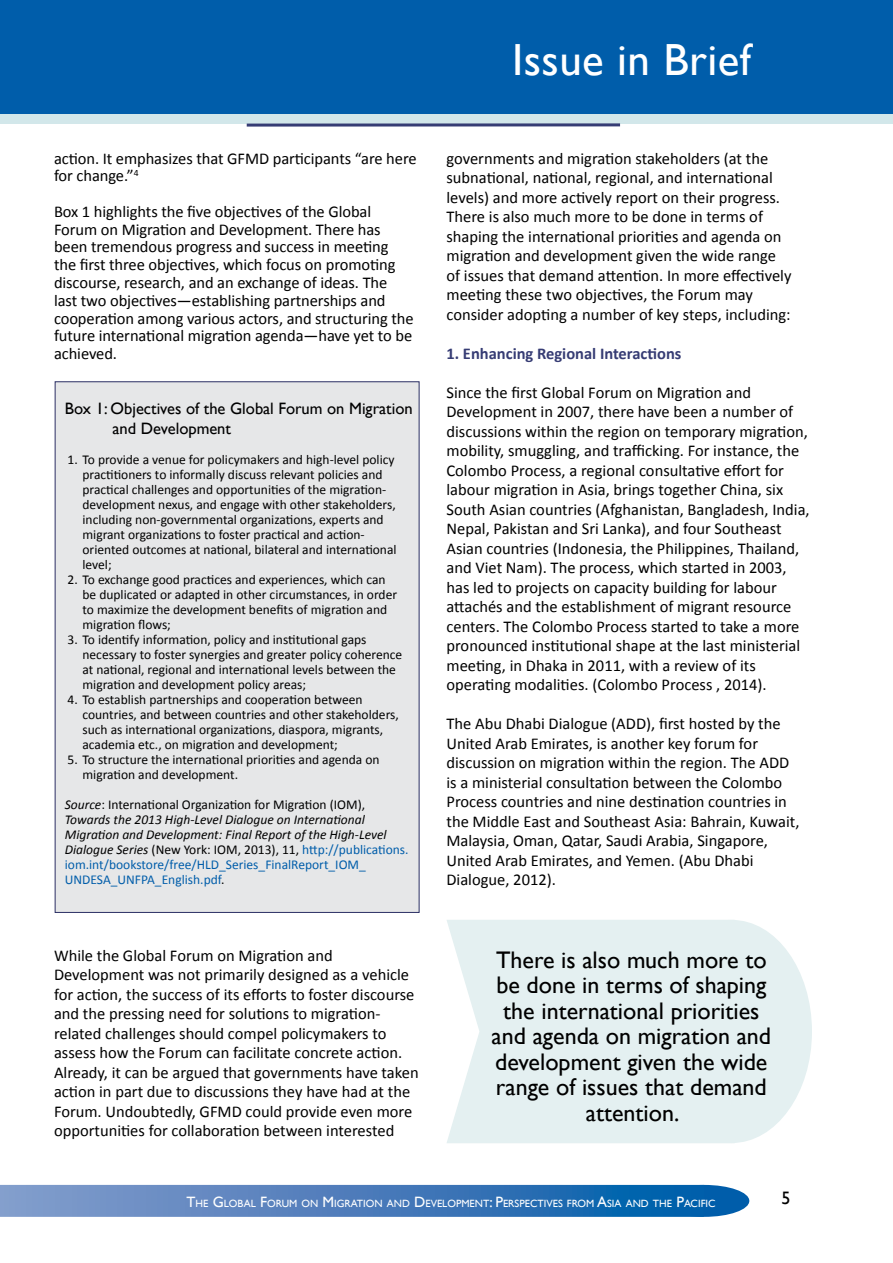
<style>
.page{position:relative;width:893px;height:1263px;background:#fff}
.page>*{position:absolute;margin:0;border:0;box-sizing:border-box;transform-origin:0 0}
.t1{font:45px "Gill Sans";letter-spacing:.01em;color:#fff}
.t2{font:24px/25.5px "Gill Sans";color:#000;text-align:center}
.t3{font:18px "Gill Sans";color:#000}
.t4{font:16.5px/19.5px "Calibri";color:#000}
.t5{font:16.5px/19.8px "Gill Sans";color:#000}
.t6{font:700 16.5px "Calibri";color:#363c74}
.t7{font:13.5px/15px "Calibri";color:#000}
.t8{font:italic 13.5px/15px "Calibri";color:#000}
.t9{font:10.5px "Gill Sans";color:#fff}
.s1{font-style:normal}
.s2{font-style:normal;color:#005daa}
.s3{font-size:15px}
</style>
<div class="page">
<div style="left:0;top:114px;width:893px;height:9px;background:#d2e7ea"></div>
<div style="left:0;top:0;width:893px;height:114px;background:#005daa"></div>
<div style="left:659px;top:1185px;width:90px;height:32px;background:#005daa;border-radius:50%"></div>
<svg style="left:0;top:1185px;width:698px;height:32px;background:#487dba"></svg>
<svg style="left:247px;top:123px;width:373px;height:4px"></svg>
<div style="left:55px;top:381px;width:364px;height:532px;background:#e6e7e8;border:1px solid #2b2f64"></div>
<svg style="left:447px;top:920px;width:277px;height:223px;background:#e5f1f1"></svg>
<div style="left:652px;top:920px;width:160px;height:223px;background:#e4f0f1;border-radius:50%"></div>
<h1 class="t1" style="left:512px;top:34px;width:240px">Issue in Brief</h1>
<p class="t4" style="left:54px;top:148px;width:364px;line-height:17.7px">action. It emphasizes that GFMD participants “are here for change.”<sup>4</sup></p>
<p class="t4" style="left:54px;top:202px;width:361px;line-height:17.7px">Box 1 highlights the five objectives of the Global Forum on Migration and Development. There has been tremendous progress and success in meeting the first three objectives, which focus on promoting discourse, research, and an exchange of ideas. The last two objectives—establishing partnerships and cooperation among various actors, and structuring the future international migration agenda—have yet to be achieved.</p>
<p class="t5" style="left:113px;top:399px;width:302px;text-indent:-48px">Box 1: Objectives of the Global Forum on Migration and Development</p>
<p class="t7" style="left:82px;top:452px;width:316px;text-indent:-15px">1. To provide a venue for policymakers and high-level policy practitioners to informally discuss relevant policies and practical challenges and opportunities of the migration&shy;development nexus, and engage with other stakeholders, including non-governmental organizations, experts and migrant organizations to foster practical and action&shy;oriented outcomes at national, bilateral and international level;</p>
<p class="t7" style="left:82px;top:572px;width:316px;text-indent:-15px">2. To exchange good practices and experiences, which can be duplicated or adapted in other circumstances, in order to maximize the development benefits of migration and migration flows;</p>
<p class="t7" style="left:82px;top:632px;width:321px;text-indent:-15px">3. To identify information, policy and institutional gaps necessary to foster synergies and greater policy coherence at national, regional and international levels between the migration and development policy areas;</p>
<p class="t7" style="left:82px;top:692px;width:318px;text-indent:-15px">4. To establish partnerships and cooperation between countries, and between countries and other stakeholders, such as international organizations, diaspora, migrants, academia etc., on migration and development;</p>
<p class="t7" style="left:82px;top:752px;width:299px;text-indent:-15px">5. To structure the international priorities and agenda on migration and development.</p>
<p class="t8" style="left:65px;top:797px;width:345px">Source<span class="s1">: International Organization for Migration (IOM), </span>Towards the 2013 High-Level Dialogue on International Migration and Development: Final Report of the High-Level Dialogue Series <span class="s1">(New York: IOM, 2013), 11,</span> <span class="s2">http://publications. iom.int/bookstore/free/HLD_Series_FinalReport_IOM_ UNDESA_UNFPA_English.pdf</span><span class="s1">.</span></p>
<p class="t4" style="left:54px;top:945px;width:366px">While the Global Forum on Migration and Development was not primarily designed as a vehicle for action, the success of its efforts to foster discourse and the pressing need for solutions to migration&shy;related challenges should compel policymakers to assess how the Forum can facilitate concrete action.<br>Already, it can be argued that governments have taken action in part due to discussions they have had at the Forum. Undoubtedly, GFMD could provide even more opportunities for collaboration between interested</p>
<p class="t4" style="left:446px;top:148px;width:347px">governments and migration stakeholders (at the subnational, national, regional, and international levels) and more actively report on their progress.<br>There is also much more to be done in terms of shaping the international priorities and agenda on migration and development given the wide range of issues that demand attention. In more effectively meeting these two objectives, the Forum may consider adopting a number of key steps, including:</p>
<p class="t6" style="left:446px;top:343px;width:236px">1. Enhancing Regional Interactions</p>
<p class="t4" style="left:446px;top:382px;width:365px">Since the first Global Forum on Migration and Development in 2007, there have been a number of discussions within the region on temporary migration, mobility, smuggling, and trafficking. For instance, the Colombo Process, a regional consultative effort for labour migration in Asia, brings together China, six South Asian countries (Afghanistan, Bangladesh, India, Nepal, Pakistan and Sri Lanka), and four Southeast Asian countries (Indonesia, the Philippines, Thailand, and Viet Nam). The process, which started in 2003, has led to projects on capacity building for labour attachés and the establishment of migrant resource centers. The Colombo Process started to take a more pronounced institutional shape at the last ministerial meeting, in Dhaka in 2011, with a review of its operating modalities. (Colombo Process , 2014).</p>
<p class="t4" style="left:446px;top:713px;width:354px">The Abu Dhabi Dialogue (ADD), first hosted by the United Arab Emirates, is another key forum for discussion on migration within the region. The ADD is a ministerial consultation between the Colombo Process countries and nine destination countries in the Middle East and Southeast Asia: Bahrain, Kuwait, Malaysia, Oman, Qatar, Saudi Arabia, Singapore, United Arab Emirates, and Yemen. (Abu Dhabi Dialogue, 2012).</p>
<h2 class="t2" style="left:492px;top:947px;width:281px">There is also much more to be done in terms of shaping the international priorities and agenda on migration and development given the wide range of issues that demand attention.</h2>
<p class="t9" style="left:187px;top:1197px;width:531px"><span class="s3">T</span>HE <span class="s3">G</span>LOBAL <span class="s3">F</span>ORUM ON <span class="s3">M</span> IGRATION AND <span class="s3">D</span> EVELOPMENT<span class="s3">: P</span>ERSPECTIVES FROM <span class="s3">A</span>SIA AND THE <span class="s3">P</span>ACIFIC</p>
<p class="t3" style="left:782px;top:1187px;width:10px">5</p>
</div>
